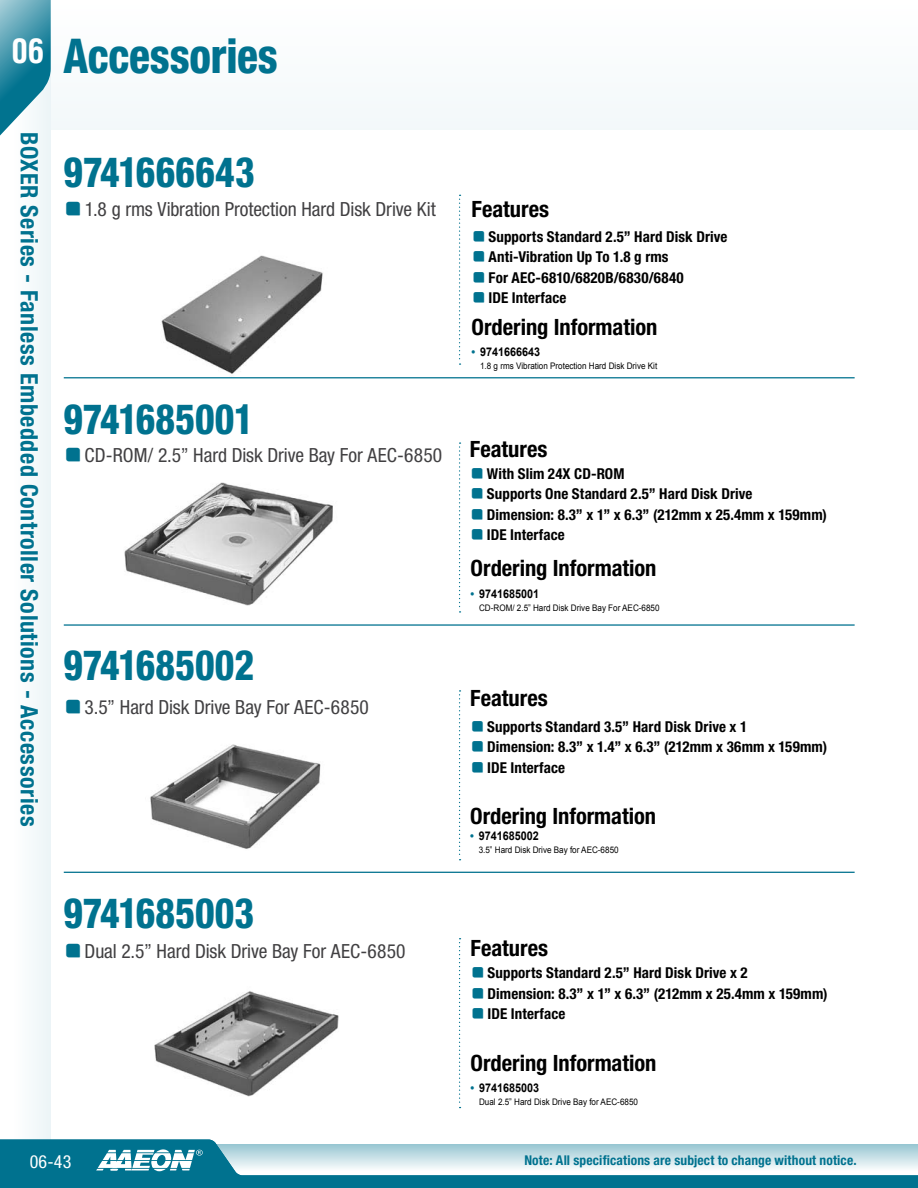
<style>
.page{position:relative;width:918px;height:1188px;background:#fff}
.page>*{position:absolute;margin:0;border:0;box-sizing:border-box;transform-origin:0 0}
.t1{font:800 condensed 48px "Helvetica Neue";letter-spacing:-.005em;color:#00728f;scale:.9 1}
.t2{font:800 condensed 42px "Helvetica Neue";color:#00728f;scale:.9 1}
.t3{font:700 condensed 33px "Helvetica LT Std";color:#fff}
.t4{font:700 condensed 24px "Helvetica Neue";letter-spacing:.025em;color:#00728f}
.t5{font:700 condensed 22.5px "Helvetica Neue";color:#000}
.t6{font:condensed 19.5px "Helvetica Neue";letter-spacing:-.005em;color:#414042}
.t7{font:condensed 18px "Helvetica Neue";color:#fff}
.t8{font:700 condensed 15px "Helvetica Neue";letter-spacing:.005em;color:#000}
.t9{font:700 condensed 13.5px "Helvetica Neue";letter-spacing:.01em;color:#00728f}
.t10{font:700 12px "Arial";color:#000;scale:.9 1}
.t11{font:9px "Arial";color:#000;scale:.9 1}
.s1{font-family:"Adobe Ming Std";font-weight:300;font-stretch:normal;color:#00728f}
.s2{color:#00728f}
</style>
<div class="page">
<img style="left:161px;top:255px;width:162px;height:119px">
<div style="left:0;top:0;width:918px;height:130px;background:#f9fbfc"></div>
<div style="left:0;top:0;width:51px;height:1188px;background:#f8fbfc"></div>
<svg style="left:0;top:0;width:51px;height:136px"></svg>
<svg style="left:0;top:1140px;width:917px;height:48px"></svg>
<svg style="left:91px;top:1146px;width:120px;height:35px"></svg>
<svg style="left:917px;top:1144px;width:1px;height:44px"></svg>
<hr style="left:64px;top:377px;width:791px;height:1px;background:#00728f">
<hr style="left:64px;top:624px;width:791px;height:2px;background:#00728f">
<hr style="left:64px;top:872px;width:791px;height:1px;background:#00728f">
<svg style="left:459px;top:195px;width:2px;height:170px"></svg>
<svg style="left:459px;top:442px;width:2px;height:171px"></svg>
<svg style="left:459px;top:690px;width:2px;height:170px"></svg>
<svg style="left:459px;top:938px;width:2px;height:170px"></svg>
<img style="left:150px;top:744px;width:171px;height:105px">
<img style="left:124px;top:482px;width:209px;height:123px">
<img style="left:154px;top:991px;width:185px;height:106px">
<h3 class="t3" style="left:11px;top:30px;width:34px">06</h3>
<h1 class="t1" style="left:63px;top:26px;width:240px">Accessories</h1>
<h3 class="t4" style="left:44px;top:132px;width:696px;rotate:90deg">BOXER Series - Fanless Embedded Controller Solutions - Accessories</h3>
<h2 class="t2" style="left:64px;top:146px;width:214px">9741666643</h2>
<h3 class="t6" style="left:64px;top:198px;width:374px"><span class="s1">■</span> 1.8 g rms Vibration Protection Hard Disk Drive Kit</h3>
<h2 class="t2" style="left:63px;top:393px;width:213px">9741685001</h2>
<h3 class="t5" style="left:472px;top:196px;width:79px">Features</h3>
<p class="t8" style="left:472px;top:227px;width:257px"><span class="s1">■</span> Supports Standard 2.5” Hard Disk Drive</p>
<p class="t8" style="left:472px;top:248px;width:199px"><span class="s1">■</span> Anti-Vibration Up To 1.8 g rms</p>
<p class="t8" style="left:472px;top:268px;width:214px"><span class="s1">■</span> For AEC-6810/6820B/6830/6840</p>
<p class="t8" style="left:472px;top:289px;width:96px"><span class="s1">■</span> IDE Interface</p>
<h3 class="t5" style="left:472px;top:313px;width:187px">Ordering Information</h3>
<p class="t10" style="left:472px;top:344px;width:78px"><span class="s2">•</span> 9741666643</p>
<p class="t11" style="left:480px;top:360px;width:198px">1.8 g rms Vibration Protection Hard Disk Drive Kit</p>
<h3 class="t6" style="left:63px;top:444px;width:485px"><span class="s1">■</span> CD-ROM/ 2.5” Hard Disk Drive Bay For AEC-6850 <sup>Features</sup></h3>
<p class="t8" style="left:470px;top:464px;width:156px"><span class="s1">■</span> With Slim 24X CD-ROM</p>
<p class="t8" style="left:470px;top:485px;width:284px"><span class="s1">■</span> Supports One Standard 2.5” Hard Disk Drive</p>
<p class="t8" style="left:470px;top:505px;width:359px"><span class="s1">■</span> Dimension: 8.3” x 1” x 6.3” (212mm x 25.4mm x 159mm)</p>
<p class="t8" style="left:470px;top:526px;width:96px"><span class="s1">■</span> IDE Interface</p>
<h3 class="t5" style="left:471px;top:554px;width:187px">Ordering Information</h3>
<h2 class="t2" style="left:63px;top:639px;width:213px">9741685002</h2>
<h3 class="t6" style="left:63px;top:696px;width:307px"><span class="s1">■</span> 3.5” Hard Disk Drive Bay For AEC-6850</h3>
<h2 class="t2" style="left:63px;top:887px;width:213px">9741685003</h2>
<p class="t10" style="left:471px;top:586px;width:78px"><span class="s2">•</span> 9741685001</p>
<p class="t11" style="left:479px;top:602px;width:202px">CD-ROM/ 2.5” Hard Disk Drive Bay For AEC-6850</p>
<h3 class="t5" style="left:470px;top:685px;width:79px">Features</h3>
<p class="t8" style="left:470px;top:717px;width:279px"><span class="s1">■</span> Supports Standard 3.5” Hard Disk Drive x 1</p>
<p class="t8" style="left:470px;top:738px;width:358px"><span class="s1">■</span> Dimension: 8.3” x 1.4” x 6.3” (212mm x 36mm x 159mm)</p>
<p class="t8" style="left:470px;top:758px;width:96px"><span class="s1">■</span> IDE Interface</p>
<h3 class="t5" style="left:470px;top:803px;width:187px">Ordering Information</h3>
<p class="t10" style="left:470px;top:828px;width:78px"><span class="s2">•</span> 9741685002</p>
<p class="t11" style="left:479px;top:844px;width:157px">3.5” Hard Disk Drive Bay for AEC-6850</p>
<h3 class="t6" style="left:63px;top:940px;width:344px"><span class="s1">■</span> Dual 2.5” Hard Disk Drive Bay For AEC-6850</h3>
<h3 class="t5" style="left:471px;top:934px;width:79px">Features</h3>
<p class="t8" style="left:471px;top:964px;width:279px"><span class="s1">■</span> Supports Standard 2.5” Hard Disk Drive x 2</p>
<p class="t8" style="left:471px;top:984px;width:359px"><span class="s1">■</span> Dimension: 8.3” x 1” x 6.3” (212mm x 25.4mm x 159mm)</p>
<p class="t8" style="left:471px;top:1005px;width:96px"><span class="s1">■</span> IDE Interface</p>
<h3 class="t5" style="left:471px;top:1049px;width:187px">Ordering Information</h3>
<p class="t10" style="left:471px;top:1080px;width:78px"><span class="s2">•</span> 9741685003</p>
<p class="t11" style="left:479px;top:1096px;width:178px">Dual 2.5” Hard Disk Drive Bay for AEC-6850</p>
<p class="t7" style="left:30px;top:1151px;width:43px">06-43</p>
<p class="t9" style="left:524px;top:1152px;width:334px">Note: All specifications are subject to change without notice.</p>
</div>
